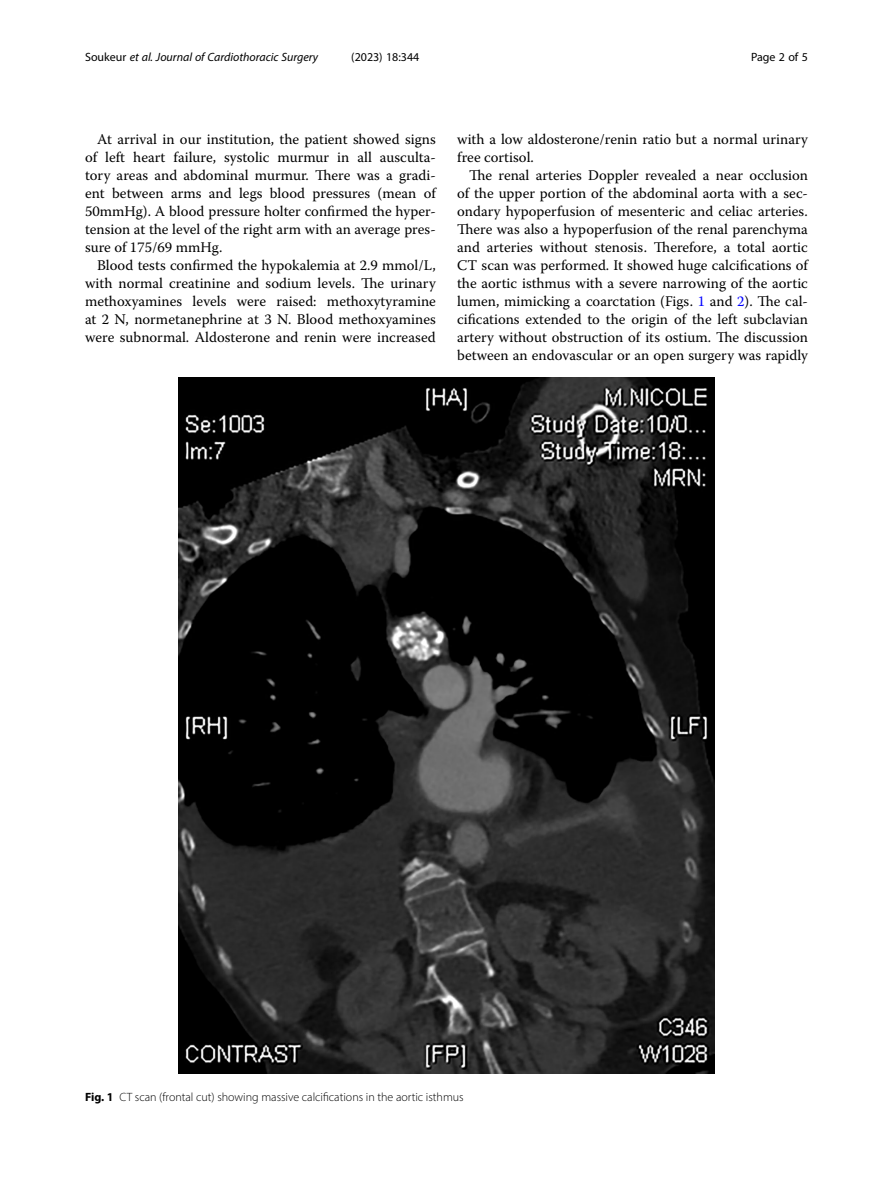
<style>
.page{position:relative;width:893px;height:1191px;background:#fff}
.page>*{position:absolute;margin:0;border:0;box-sizing:border-box;transform-origin:0 0}
.Body_Text_Indent{font:14.7px/18px "Warnock Pro";color:#000;text-align:justify}
.Figure_Caption{font:300 12px "Myriad Pro";color:#000}
.t1{font:italic 12px "Myriad Pro";color:#000}
.t2{font:12px "Myriad Pro";color:#000}
.s1{font-style:normal}
.s2{color:#00f}
.s3{font-weight:700}
</style>
<div class="page">
<img style="left:179px;top:377px;width:535px;height:697px">
<p class="t1" style="left:85px;top:50px;width:235px"><span class="s1">Soukeur</span> et al. Journal of Cardiothoracic Surgery</p>
<p class="t2" style="left:351px;top:50px;width:70px">(2023) 18:344</p>
<p class="t2" style="left:751px;top:50px;width:58px">Page 2 of 5</p>
<p class="Body_Text_Indent" style="left:85px;top:130px;width:352px;text-indent:12px">At arrival in our institution, the patient showed signs of left heart failure, systolic murmur in all ausculta&shy;tory areas and abdominal murmur. There was a gradi&shy;ent between arms and legs blood pressures (mean of 50mmHg). A blood pressure holter confirmed the hyper&shy;tension at the level of the right arm with an average pres&shy;sure of 175/69 mmHg.</p>
<p class="Body_Text_Indent" style="left:85px;top:256px;width:352px;text-indent:12px">Blood tests confirmed the hypokalemia at 2.9 mmol/L, with normal creatinine and sodium levels. The urinary methoxyamines levels were raised: methoxytyramine at 2 N, normetanephrine at 3 N. Blood methoxyamines were subnormal. Aldosterone and renin were increased</p>
<p class="Body_Text_Indent" style="left:457px;top:130px;width:352px">with a low aldosterone/renin ratio but a normal urinary free cortisol.</p>
<p class="Body_Text_Indent" style="left:457px;top:166px;width:352px;text-indent:12px">The renal arteries Doppler revealed a near occlusion of the upper portion of the abdominal aorta with a sec&shy;ondary hypoperfusion of mesenteric and celiac arteries.<br>There was also a hypoperfusion of the renal parenchyma and arteries without stenosis. Therefore, a total aortic CT scan was performed. It showed huge calcifications of the aortic isthmus with a severe narrowing of the aortic lumen, mimicking a coarctation (Figs. <span class="s2">1</span> and <span class="s2">2</span>). The cal&shy;cifications extended to the origin of the left subclavian artery without obstruction of its ostium. The discussion between an endovascular or an open surgery was rapidly</p>
<p class="Figure_Caption" style="left:85px;top:1089px;width:380px"><span class="s3">Fig. 1</span> CT scan (frontal cut) showing massive calcifications in the aortic isthmus</p>
</div>
